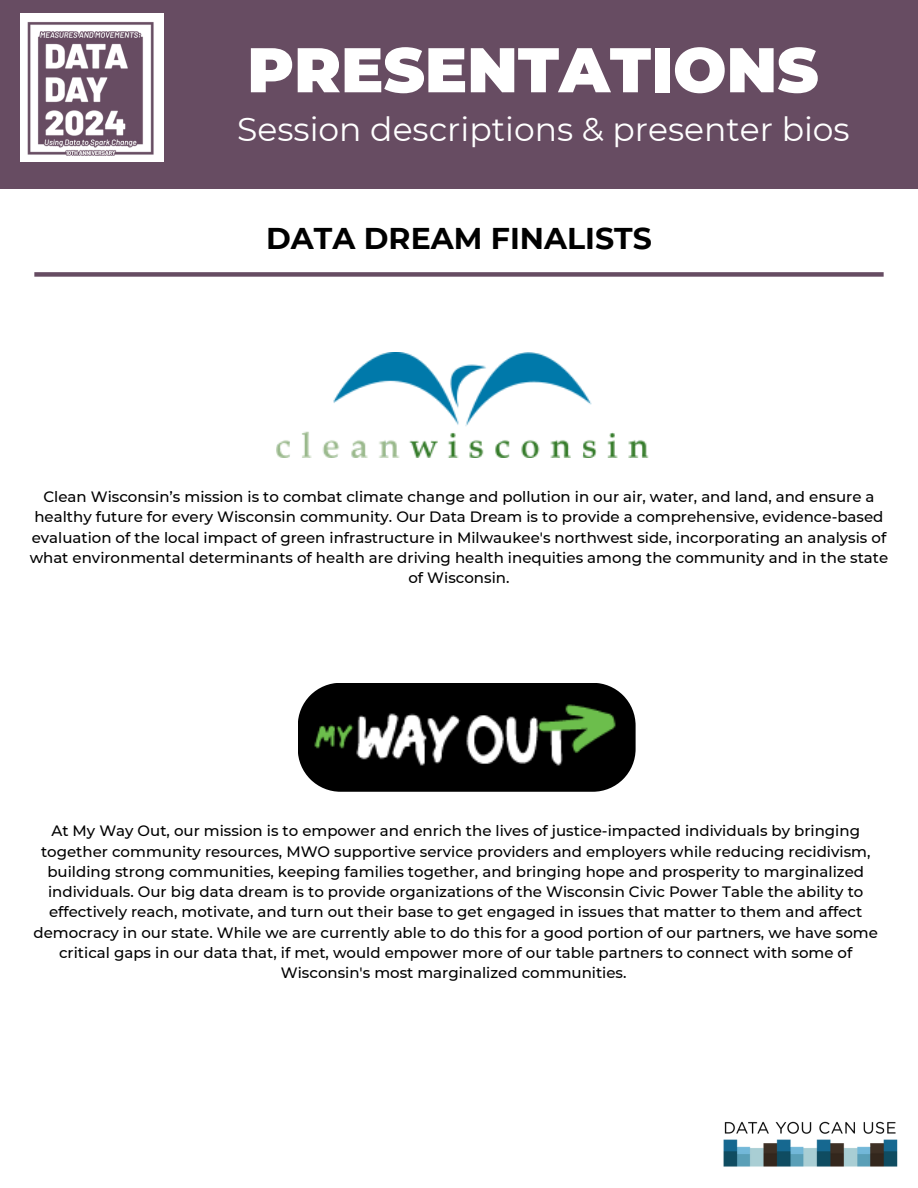
<style>
.page{position:relative;width:918px;height:1188px;background:#fff}
.page>*{position:absolute;margin:0;border:0;box-sizing:border-box;transform-origin:0 0}
.t1{font:900 63px "Montserrat";color:#fff}
.t2{font:33px "Montserrat";color:#fff}
.t3{font:700 30px "Montserrat";color:#000}
.t4{font:500 15px/20.2px "Montserrat";color:#000;text-align:center}
</style>
<div class="page">
<img style="left:723px;top:1121px;width:175px;height:46px">
<div style="left:0;top:0;width:918px;height:188px;background:#674c62"></div>
<div style="left:20px;top:14px;width:143px;height:148px;background:#fff"></div>
<img style="left:27px;top:22px;width:127px;height:134px">
<div style="left:34px;top:272px;width:850px;height:5px;background:#664c62"></div>
<img style="left:276px;top:352px;width:373px;height:106px">
<svg style="left:298px;top:683px;width:338px;height:109px;background:#1e1e1e"></svg>
<img style="left:310px;top:695px;width:309px;height:74px">
<p class="t1" style="left:247px;top:31px;width:573px">PRESENTATIONS</p>
<p class="t2" style="left:237px;top:109px;width:614px">Session descriptions &amp; presenter bios</p>
<h3 class="t3" style="left:266px;top:220px;width:387px">DATA DREAM FINALISTS</h3>
<p class="t4" style="left:30px;top:487px;width:860px">Clean Wisconsin’s mission is to combat climate change and pollution in our air, water, and land, and ensure a healthy future for every Wisconsin community. Our Data Dream is to provide a comprehensive, evidence-based evaluation of the local impact of green infrastructure in Milwaukee's northwest side, incorporating an analysis of what environmental determinants of health are driving health inequities among the community and in the state of Wisconsin.</p>
<p class="t4" style="left:34px;top:821px;width:846px">At My Way Out, our mission is to empower and enrich the lives of justice-impacted individuals by bringing together community resources, MWO supportive service providers and employers while reducing recidivism, building strong communities, keeping families together, and bringing hope and prosperity to marginalized individuals. Our big data dream is to provide organizations of the Wisconsin Civic Power Table the ability to effectively reach, motivate, and turn out their base to get engaged in issues that matter to them and affect democracy in our state. While we are currently able to do this for a good portion of our partners, we have some critical gaps in our data that, if met, would empower more of our table partners to connect with some of Wisconsin's most marginalized communities.</p>
</div>
